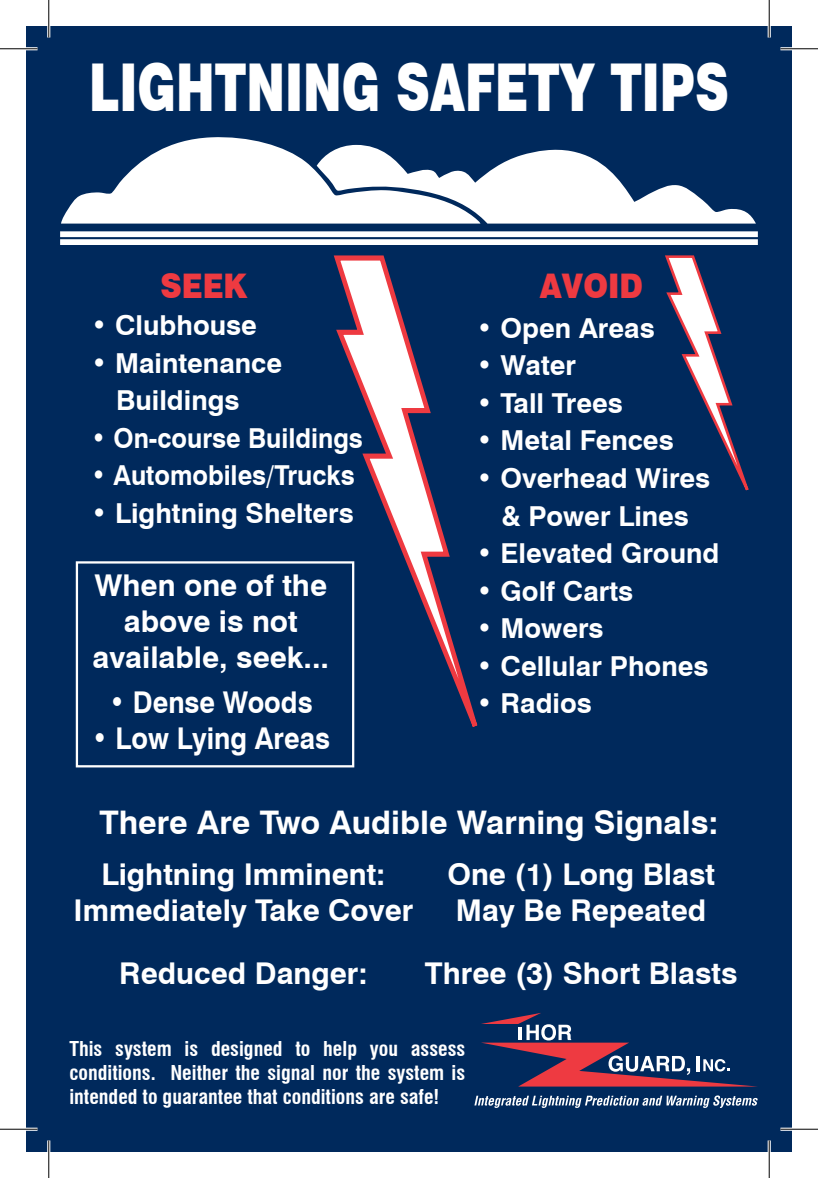
<style>
.page{position:relative;width:818px;height:1178px;background:#fff}
.page>*{position:absolute;margin:0;border:0;box-sizing:border-box;transform-origin:0 0}
.t1{font:900 66px "Swiss 721 BT";color:#fff;scale:.72 1}
.t2{font:900 34px "Swiss 721 BT";color:#ee3a41;scale:.88 1}
.t3{font:700 32.5px "Swiss 721 BT";color:#fff}
.t4{font:700 30px "Swiss 721 BT";color:#fff}
.t5{font:700 30px "Swiss 721 BT";color:#fff;scale:.91 1}
.t6{font:700 27.5px "Swiss 721 BT";color:#fff}
.t7{font:700 27.5px "Swiss 721 BT";color:#fff;scale:.93 1}
.t8{font:700 condensed 20px/24px "Swiss 721 BT";color:#fff;text-align:justify}
</style>
<div class="page">
<div style="left:26px;top:26px;width:765px;height:1125px;background:#00295c"></div>
<div style="left:60px;top:231px;width:697px;height:6px;background:#fff"></div>
<div style="left:60px;top:239px;width:697px;height:6px;background:#fff"></div>
<svg style="left:61px;top:137px;width:694px;height:86px"></svg>
<svg style="left:474px;top:1095px;width:283px;height:13px"></svg>
<svg style="left:481px;top:1013px;width:270px;height:73px"></svg>
<svg style="left:334px;top:255px;width:143px;height:472px"></svg>
<svg style="left:665px;top:255px;width:83px;height:235px"></svg>
<div style="left:76px;top:561px;width:278px;height:206px;border:2px solid #fff"></div>
<hr style="left:0;top:47px;width:38px;height:3px;background:#fff">
<hr style="left:780px;top:47px;width:38px;height:3px;background:#fff">
<hr style="left:0;top:1127px;width:38px;height:3px;background:#fff">
<hr style="left:780px;top:1127px;width:38px;height:3px;background:#fff">
<hr style="left:47px;top:0;width:3px;height:38px;background:#fff">
<hr style="left:47px;top:1140px;width:3px;height:38px;background:#fff">
<hr style="left:767px;top:0;width:3px;height:38px;background:#fff">
<hr style="left:767px;top:1140px;width:3px;height:38px;background:#fff">
<hr style="left:0;top:48px;width:38px;height:1px;background:#000">
<hr style="left:780px;top:48px;width:38px;height:1px;background:#000">
<hr style="left:0;top:1128px;width:38px;height:1px;background:#000">
<hr style="left:780px;top:1128px;width:38px;height:1px;background:#000">
<hr style="left:48px;top:0;width:1px;height:38px;background:#000">
<hr style="left:48px;top:1140px;width:1px;height:38px;background:#000">
<hr style="left:768px;top:0;width:1px;height:38px;background:#000">
<hr style="left:768px;top:1140px;width:1px;height:38px;background:#000">
<p class="t1" style="left:89px;top:48px;width:890px">LIGHTNING SAFETY TIPS</p>
<p class="t2" style="left:160px;top:265px;width:100px">SEEK</p>
<p class="t2" style="left:540px;top:265px;width:119px">AVOID</p>
<p class="t6" style="left:91px;top:309px;width:167px">• Clubhouse</p>
<p class="t6" style="left:91px;top:346px;width:192px">• Maintenance</p>
<p class="t6" style="left:116px;top:384px;width:125px">Buildings</p>
<p class="t7" style="left:91px;top:421px;width:294px">• On-course Buildings</p>
<p class="t7" style="left:91px;top:459px;width:285px">• Automobiles/Trucks</p>
<p class="t6" style="left:91px;top:496px;width:264px">• Lightning Shelters</p>
<p class="t4" style="left:94px;top:567px;width:234px">When one of the</p>
<p class="t4" style="left:124px;top:603px;width:175px">above is not</p>
<p class="t4" style="left:92px;top:639px;width:238px">available, seek...</p>
<p class="t5" style="left:109px;top:684px;width:225px">• Dense Woods</p>
<p class="t5" style="left:92px;top:720px;width:263px">• Low Lying Areas</p>
<p class="t6" style="left:476px;top:311px;width:180px">• Open Areas</p>
<p class="t6" style="left:476px;top:349px;width:101px">• Water</p>
<p class="t6" style="left:476px;top:386px;width:148px">• Tall Trees</p>
<p class="t6" style="left:476px;top:424px;width:199px">• Metal Fences</p>
<p class="t6" style="left:476px;top:461px;width:235px">• Overhead Wires</p>
<p class="t6" style="left:501px;top:499px;width:189px">&amp; Power Lines</p>
<p class="t6" style="left:476px;top:536px;width:244px">• Elevated Ground</p>
<p class="t6" style="left:476px;top:574px;width:158px">• Golf Carts</p>
<p class="t6" style="left:476px;top:611px;width:129px">• Mowers</p>
<p class="t6" style="left:476px;top:649px;width:233px">• Cellular Phones</p>
<p class="t6" style="left:476px;top:686px;width:117px">• Radios</p>
<p class="t3" style="left:99px;top:803px;width:620px">There Are Two Audible Warning Signals:</p>
<p class="t4" style="left:101px;top:856px;width:285px">Lightning Imminent:</p>
<p class="t4" style="left:73px;top:892px;width:341px">Immediately Take Cover</p>
<p class="t4" style="left:119px;top:954px;width:250px">Reduced Danger:</p>
<p class="t4" style="left:447px;top:856px;width:269px">One (1) Long Blast</p>
<p class="t4" style="left:456px;top:892px;width:252px">May Be Repeated</p>
<p class="t4" style="left:425px;top:954px;width:314px">Three (3) Short Blasts</p>
<p class="t8" style="left:69px;top:1037px;width:397px">This system is designed to help you assess conditions. Neither the signal nor the system is intended to guarantee that conditions are safe!</p>
</div>
